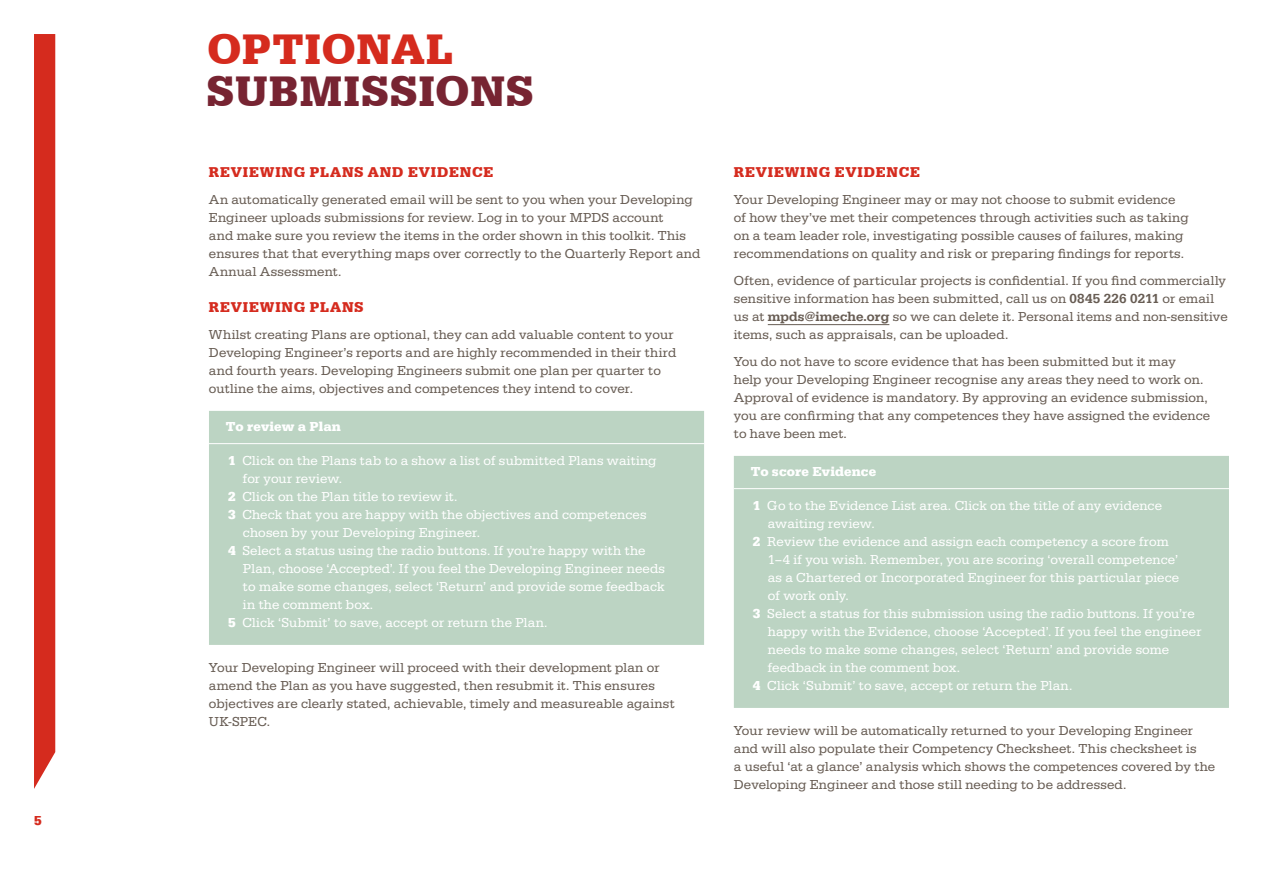
<style>
.page{position:relative;width:1263px;height:893px;background:#fff}
.page>*{position:absolute;margin:0;border:0;box-sizing:border-box;transform-origin:0 0}
.t1{font:900 45px "Serifa BT";letter-spacing:.025em;color:#772432}
.t2{font:900 45px "Serifa BT";letter-spacing:.01em;color:#d52b1e}
.t3{font:900 15px "Serifa BT";letter-spacing:.055em;color:#d52b1e}
.t4{font:13.5px/18px "Serifa";letter-spacing:.01em;color:#675c53}
.t5{font:13.5px "Serifa";letter-spacing:.01em;color:#fff}
.t6{font:700 13.5px "Serifa";letter-spacing:.01em;color:#fff}
.t7{font:700 13.5px "Serifa";color:#d52b1e}
.s1{font-weight:700}
.s2{font-family:"Serifa D";font-weight:500}
</style>
<div class="page">
<div style="left:209px;top:411px;width:495px;height:234px;background:#bcd4c3"></div>
<hr style="left:209px;top:443px;width:495px;height:1px;background:#fff">
<hr style="left:768px;top:324px;width:121px;height:1px;background:#675c53">
<div style="left:734px;top:456px;width:495px;height:252px;background:#bcd4c3"></div>
<hr style="left:734px;top:488px;width:495px;height:1px;background:#fff">
<div style="left:34px;top:34px;width:21px;height:755px;background:#d52b1e"></div>
<p class="t7" style="left:34px;top:812px;width:9px">5</p>
<h1 class="t2" style="left:207px;top:21px;width:248px">OPTIONAL</h1>
<h1 class="t1" style="left:207px;top:63px;width:328px">SUBMISSIONS</h1>
<p class="t3" style="left:209px;top:163px;width:286px">REVIEWING PLANS AND EVIDENCE</p>
<p class="t4" style="left:209px;top:191px;width:493px">An automatically generated email will be sent to you when your Developing Engineer uploads submissions for review. Log in to your MPDS account<br>and make sure you review the items in the order shown in this toolkit. This ensures that that everything maps over correctly to the Quarterly Report and Annual Assessment.</p>
<p class="t3" style="left:209px;top:298px;width:156px">REVIEWING PLANS</p>
<p class="t4" style="left:209px;top:326px;width:469px">Whilst creating Plans are optional, they can add valuable content to your Developing Engineer’s reports and are highly recommended in their third and fourth years. Developing Engineers submit one plan per quarter to outline the aims, objectives and competences they intend to cover.</p>
<p class="t6" style="left:226px;top:418px;width:116px">To review a Plan</p>
<p class="t5" style="left:228px;top:453px;width:430px"><span class="s1">1</span> Click on the Plans tab to a show a list of submitted Plans waiting</p>
<p class="t5" style="left:243px;top:471px;width:101px">for your review.</p>
<p class="t5" style="left:228px;top:489px;width:231px"><span class="s1">2</span> Click on the Plan title to review it.</p>
<p class="t5" style="left:228px;top:507px;width:420px"><span class="s1">3</span> Check that you are happy with the objectives and competences</p>
<p class="t5" style="left:243px;top:525px;width:239px">chosen by your Developing Engineer.</p>
<p class="t5" style="left:228px;top:543px;width:419px"><span class="s1">4</span> Select a status using the radio buttons. If you’re happy with the</p>
<p class="t5" style="left:243px;top:561px;width:424px">Plan, choose ‘Accepted’. If you feel the Developing Engineer needs</p>
<p class="t5" style="left:243px;top:579px;width:423px">to make some changes, select ‘Return’ and provide some feedback</p>
<p class="t5" style="left:243px;top:597px;width:132px">in the comment box.</p>
<p class="t5" style="left:228px;top:615px;width:321px"><span class="s1">5</span> Click ‘Submit’ to save, accept or return the Plan.</p>
<p class="t4" style="left:209px;top:658px;width:467px">Your Developing Engineer will proceed with their development plan or amend the Plan as you have suggested, then resubmit it. This ensures objectives are clearly stated, achievable, timely and measureable against UK-SPEC.</p>
<p class="t3" style="left:734px;top:163px;width:188px">REVIEWING EVIDENCE</p>
<p class="t4" style="left:734px;top:191px;width:456px">Your Developing Engineer may or may not choose to submit evidence of how they’ve met their competences through activities such as taking on a team leader role, investigating possible causes of failures, making recommendations on quality and risk or preparing findings for reports.</p>
<p class="t4" style="left:734px;top:272px;width:495px">Often, evidence of particular projects is confidential. If you find commercially sensitive information has been submitted, call us on <span class="s2">0845 226 0211</span> or email us at <span class="s2">mpds@imeche.org</span> so we can delete it. Personal items and non-sensitive items, such as appraisals, can be uploaded.</p>
<p class="t4" style="left:734px;top:352px;width:478px">You do not have to score evidence that has been submitted but it may<br>help your Developing Engineer recognise any areas they need to work on.<br>Approval of evidence is mandatory. By approving an evidence submission, you are confirming that any competences they have assigned the evidence to have been met.</p>
<p class="t6" style="left:751px;top:463px;width:127px">To score Evidence</p>
<p class="t5" style="left:753px;top:498px;width:411px"><span class="s1">1</span> Go to the Evidence List area. Click on the title of any evidence</p>
<p class="t5" style="left:768px;top:516px;width:108px">awaiting review.</p>
<p class="t5" style="left:753px;top:534px;width:417px"><span class="s1">2</span> Review the evidence and assign each competency a score from</p>
<p class="t5" style="left:768px;top:552px;width:412px">1–4 if you wish. Remember, you are scoring ‘overall competence’</p>
<p class="t5" style="left:768px;top:570px;width:413px">as a Chartered or Incorporated Engineer for this particular piece</p>
<p class="t5" style="left:768px;top:588px;width:83px">of work only.</p>
<p class="t5" style="left:753px;top:606px;width:443px"><span class="s1">3</span> Select a status for this submission using the radio buttons. If you’re</p>
<p class="t5" style="left:768px;top:624px;width:435px">happy with the Evidence, choose ‘Accepted’. If you feel the engineer</p>
<p class="t5" style="left:768px;top:642px;width:403px">needs to make some changes, select ‘Return’ and provide some</p>
<p class="t5" style="left:768px;top:660px;width:194px">feedback in the comment box.</p>
<p class="t5" style="left:753px;top:678px;width:321px"><span class="s1">4</span> Click ‘Submit’ to save, accept or return the Plan.</p>
<p class="t4" style="left:734px;top:721px;width:483px">Your review will be automatically returned to your Developing Engineer and will also populate their Competency Checksheet. This checksheet is<br>a useful ‘at a glance’ analysis which shows the competences covered by the Developing Engineer and those still needing to be addressed.</p>
</div>
